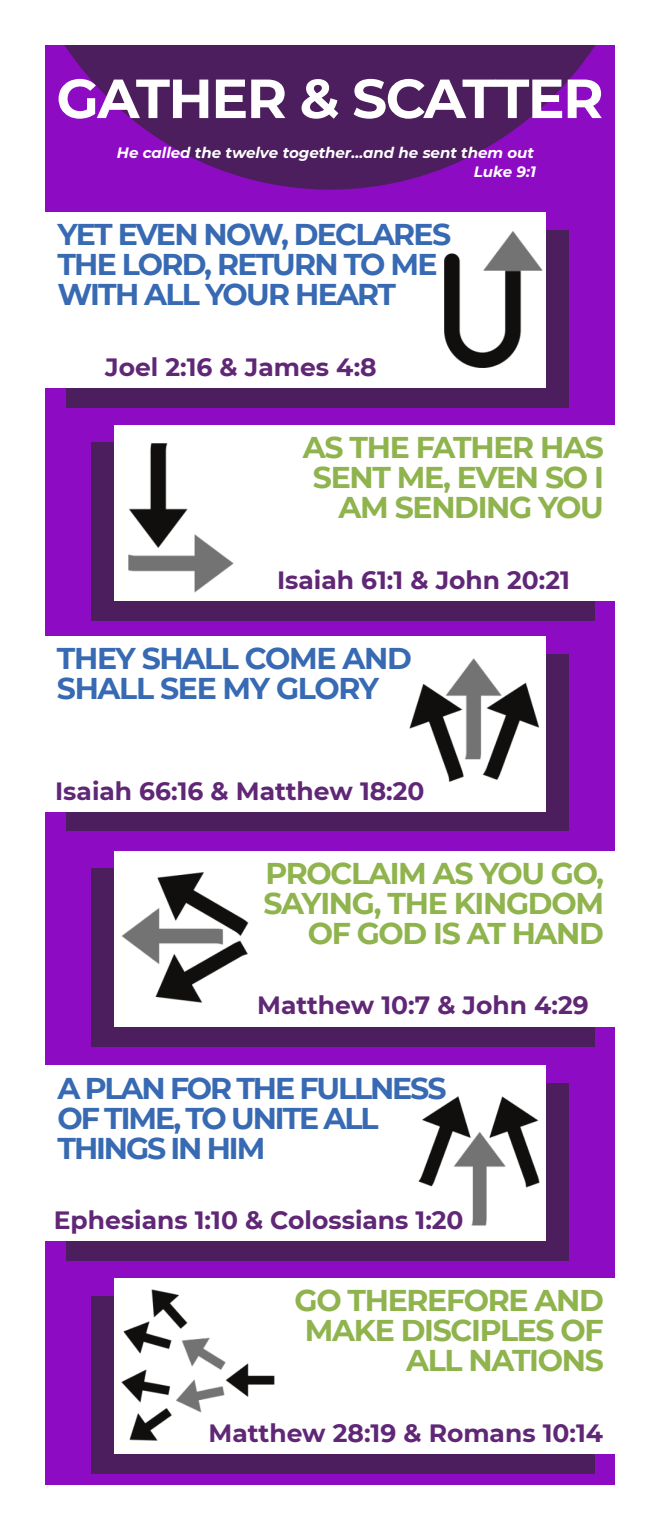
<style>
.page{position:relative;width:660px;height:1530px;background:#fff}
.page>*{position:absolute;margin:0;border:0;box-sizing:border-box;transform-origin:0 0}
.t1{font:700 55px "Montserrat";letter-spacing:-.03em;color:#fff}
.t2{font:700 30px/30px "Montserrat";letter-spacing:-.06em;color:#376ab3}
.t3{font:700 30px/30px "Montserrat";letter-spacing:-.045em;color:#8fb34d;text-align:right}
.t4{font:700 25px "Montserrat";color:#602776}
.t5{font:italic 700 15px "Montserrat";letter-spacing:-.005em;color:#fff}
</style>
<div class="page">
<div style="left:45px;top:45px;width:570px;height:1440px;background:#8e0bc4"></div>
<div style="left:66px;top:230px;width:503px;height:177px;background:#4c1e5d"></div>
<div style="left:45px;top:212px;width:501px;height:176px;background:#fff"></div>
<div style="left:92px;top:443px;width:502px;height:177px;background:#4c1e5d"></div>
<div style="left:114px;top:425px;width:501px;height:176px;background:#fff"></div>
<div style="left:66px;top:654px;width:503px;height:177px;background:#4c1e5d"></div>
<div style="left:45px;top:636px;width:501px;height:176px;background:#fff"></div>
<div style="left:66px;top:1083px;width:503px;height:177px;background:#4c1e5d"></div>
<div style="left:45px;top:1065px;width:501px;height:176px;background:#fff"></div>
<div style="left:92px;top:869px;width:502px;height:177px;background:#4c1e5d"></div>
<div style="left:114px;top:851px;width:501px;height:175px;background:#fff"></div>
<div style="left:92px;top:1296px;width:502px;height:178px;background:#4c1e5d"></div>
<div style="left:114px;top:1278px;width:501px;height:176px;background:#fff"></div>
<svg style="left:64px;top:45px;width:532px;height:145px;fill:#4c1e5d"></svg>
<img style="left:128px;top:443px;width:105px;height:150px">
<img style="left:418px;top:1097px;width:121px;height:129px">
<img style="left:409px;top:659px;width:131px;height:123px">
<img style="left:122px;top:873px;width:126px;height:130px">
<img style="left:122px;top:1290px;width:153px;height:151px">
<img style="left:444px;top:232px;width:99px;height:136px">
<h1 class="t1" style="left:56px;top:65px;width:549px">GATHER &amp; SCATTER</h1>
<p class="t5" style="left:117px;top:143px;width:419px">He called the twelve together…and he sent them out</p>
<p class="t2" style="left:57px;top:220px;width:395px">YET EVEN NOW, DECLARES<br>THE LORD, RETURN TO ME<br>WITH ALL YOUR HEART</p>
<p class="t4" style="left:105px;top:351px;width:273px">Joel 2:16 &amp; James 4:8</p>
<p class="t5" style="left:474px;top:162px;width:63px">Luke 9:1</p>
<p class="t3" style="left:303px;top:432px;width:302px">AS THE FATHER HAS<br>SENT ME, EVEN SO I<br>AM SENDING YOU</p>
<p class="t4" style="left:277px;top:564px;width:294px">Isaiah 61:1 &amp; John 20:21</p>
<p class="t2" style="left:57px;top:644px;width:356px">THEY SHALL COME AND<br>SHALL SEE MY GLORY</p>
<p class="t4" style="left:55px;top:775px;width:371px">Isaiah 66:16 &amp; Matthew 18:20</p>
<p class="t3" style="left:263px;top:858px;width:342px">PROCLAIM AS YOU GO,<br>SAYING, THE KINGDOM<br>OF GOD IS AT HAND</p>
<p class="t4" style="left:257px;top:990px;width:333px">Matthew 10:7 &amp; John 4:29</p>
<p class="t2" style="left:58px;top:1073px;width:390px">A PLAN FOR THE FULLNESS<br>OF TIME, TO UNITE ALL<br>THINGS IN HIM</p>
<p class="t4" style="left:54px;top:1205px;width:411px">Ephesians 1:10 &amp; Colossians 1:20</p>
<p class="t3" style="left:295px;top:1286px;width:311px">GO THEREFORE AND<br>MAKE DISCIPLES OF<br>ALL NATIONS</p>
<p class="t4" style="left:209px;top:1417px;width:396px">Matthew 28:19 &amp; Romans 10:14</p>
</div>
